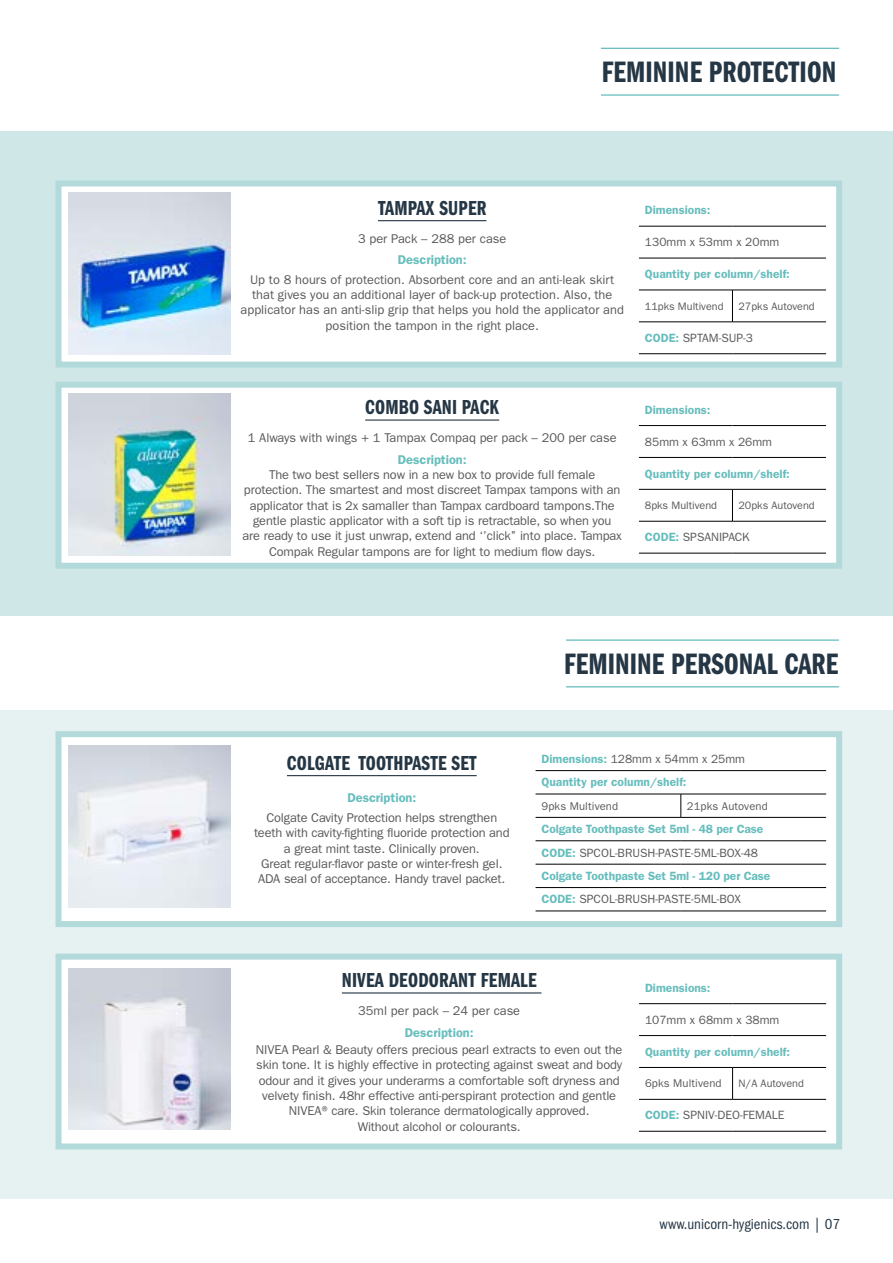
<style>
.page{position:relative;width:893px;height:1263px;background:#fff}
.page>*{position:absolute;margin:0;border:0;box-sizing:border-box;transform-origin:0 0}
.t1{font:30.6px "ITC Franklin Gothic Std Dm Cp";letter-spacing:.005em;color:#253645}
.t2{font:21px "ITC Franklin Gothic Std Dm Cp";letter-spacing:.01em;color:#253645}
.t3{font:condensed 15px "ITC Franklin Gothic Std";color:#253645}
.t4{font:12.75px/15.3px "ITC Franklin Gothic Std";letter-spacing:-.01em;color:#58595b;text-align:center}
.t5{font:600 12.75px "ITC Franklin Gothic Std";color:#67bdbd}
.t6{font:600 12px/23.4px "ITC Franklin Gothic Std";color:#67bdbd}
.t7{font:12px "ITC Franklin Gothic Std";color:#58595b}
.t8{font:11.25px "ITC Franklin Gothic Std";letter-spacing:.01em;color:#58595b}
.t9{font:10.8px "ITC Franklin Gothic Std";color:#58595b}
.s1{font-weight:600;color:#67bdbd}
.s2{font-weight:400;color:#58595b}
</style>
<div class="page">
<div style="left:0;top:131px;width:893px;height:1067px;background:#d0e7e7"></div>
<div style="left:0;top:617px;width:893px;height:581px;background:#e6f1f1"></div>
<hr style="left:601px;top:48px;width:238px;height:1px;background:#67bdbd">
<hr style="left:601px;top:94px;width:238px;height:2px;background:#67bdbd">
<div style="left:56px;top:180px;width:786px;height:188px;background:#fff;border:6px solid #b3dada"></div>
<img style="left:69px;top:192px;width:161px;height:162px">
<hr style="left:378px;top:220px;width:108px;height:1px;background:#253645">
<hr style="left:639px;top:226px;width:93px;height:1px;background:#000">
<hr style="left:732px;top:226px;width:94px;height:1px;background:#000">
<hr style="left:639px;top:258px;width:93px;height:1px;background:#000">
<hr style="left:732px;top:258px;width:94px;height:1px;background:#000">
<hr style="left:639px;top:290px;width:93px;height:1px;background:#000">
<hr style="left:732px;top:290px;width:94px;height:1px;background:#000">
<hr style="left:639px;top:322px;width:93px;height:1px;background:#000">
<hr style="left:732px;top:322px;width:94px;height:1px;background:#000">
<hr style="left:639px;top:353px;width:93px;height:1px;background:#000">
<hr style="left:732px;top:353px;width:94px;height:1px;background:#000">
<hr style="left:732px;top:290px;width:1px;height:32px;background:#000">
<div style="left:56px;top:382px;width:786px;height:187px;background:#fff;border:6px solid #b3dada"></div>
<img style="left:69px;top:394px;width:161px;height:161px">
<hr style="left:365px;top:419px;width:134px;height:2px;background:#253645">
<hr style="left:639px;top:425px;width:93px;height:1px;background:#000">
<hr style="left:732px;top:425px;width:94px;height:1px;background:#000">
<hr style="left:639px;top:457px;width:93px;height:1px;background:#000">
<hr style="left:732px;top:457px;width:94px;height:1px;background:#000">
<hr style="left:639px;top:489px;width:93px;height:1px;background:#000">
<hr style="left:732px;top:489px;width:94px;height:1px;background:#000">
<hr style="left:639px;top:521px;width:93px;height:1px;background:#000">
<hr style="left:732px;top:521px;width:94px;height:1px;background:#000">
<hr style="left:639px;top:553px;width:93px;height:1px;background:#000">
<hr style="left:732px;top:553px;width:94px;height:1px;background:#000">
<hr style="left:732px;top:489px;width:1px;height:32px;background:#000">
<div style="left:56px;top:731px;width:786px;height:196px;background:#fff;border:6px solid #b3dada"></div>
<img style="left:69px;top:746px;width:161px;height:161px">
<hr style="left:287px;top:775px;width:190px;height:1px;background:#253645">
<hr style="left:536px;top:911px;width:145px;height:1px;background:#000">
<hr style="left:681px;top:911px;width:145px;height:1px;background:#000">
<hr style="left:536px;top:770px;width:145px;height:1px;background:#000">
<hr style="left:681px;top:770px;width:145px;height:1px;background:#000">
<hr style="left:536px;top:794px;width:145px;height:1px;background:#000">
<hr style="left:681px;top:794px;width:145px;height:1px;background:#000">
<hr style="left:536px;top:817px;width:145px;height:1px;background:#000">
<hr style="left:681px;top:817px;width:145px;height:1px;background:#000">
<hr style="left:536px;top:840px;width:145px;height:1px;background:#000">
<hr style="left:681px;top:840px;width:145px;height:1px;background:#000">
<hr style="left:536px;top:864px;width:145px;height:1px;background:#000">
<hr style="left:681px;top:864px;width:145px;height:1px;background:#000">
<hr style="left:536px;top:887px;width:145px;height:1px;background:#000">
<hr style="left:681px;top:887px;width:145px;height:1px;background:#000">
<svg style="left:681px;top:794px;width:1px;height:23px"></svg>
<div style="left:56px;top:953px;width:786px;height:196px;background:#fff;border:6px solid #b3dada"></div>
<img style="left:69px;top:968px;width:161px;height:162px">
<hr style="left:342px;top:992px;width:199px;height:1px;background:#253645">
<hr style="left:639px;top:1003px;width:94px;height:1px;background:#000">
<hr style="left:733px;top:1003px;width:93px;height:1px;background:#000">
<hr style="left:639px;top:1035px;width:94px;height:1px;background:#000">
<hr style="left:733px;top:1035px;width:93px;height:1px;background:#000">
<hr style="left:639px;top:1067px;width:94px;height:1px;background:#000">
<hr style="left:733px;top:1067px;width:93px;height:1px;background:#000">
<hr style="left:639px;top:1099px;width:94px;height:1px;background:#000">
<hr style="left:733px;top:1099px;width:93px;height:1px;background:#000">
<hr style="left:639px;top:1131px;width:94px;height:1px;background:#000">
<hr style="left:733px;top:1131px;width:93px;height:1px;background:#000">
<hr style="left:732px;top:1067px;width:1px;height:32px;background:#000">
<div style="left:0;top:617px;width:893px;height:93px;background:#fff"></div>
<hr style="left:566px;top:639px;width:273px;height:2px;background:#67bdbd">
<hr style="left:566px;top:686px;width:273px;height:1px;background:#67bdbd">
<h1 class="t1" style="left:602px;top:55px;width:236px">FEMININE PROTECTION</h1>
<h2 class="t2" style="left:378px;top:196px;width:110px">TAMPAX SUPER</h2>
<p class="t4" style="left:358px;top:231px;width:150px">3 per Pack – 288 per case</p>
<p class="t5" style="left:398px;top:252px;width:70px">Description:</p>
<p class="t4" style="left:241px;top:272px;width:385px">Up to 8 hours of protection. Absorbent core and an anti-leak skirt that gives you an additional layer of back-up protection. Also, the applicator has an anti-slip grip that helps you hold the applicator and position the tampon in the right place.</p>
<p class="t6" style="left:645px;top:199px;width:67px">Dimensions:</p>
<p class="t7" style="left:645px;top:235px;width:136px">130mm x 53mm x 20mm</p>
<p class="t6" style="left:645px;top:262px;width:146px">Quantity per column/shelf:</p>
<p class="t9" style="left:645px;top:300px;width:80px">11pks Multivend</p>
<p class="t9" style="left:738px;top:300px;width:78px">27pks Autovend</p>
<p class="t7" style="left:645px;top:331px;width:110px"><span class="s1">CODE:</span> SPTAM-SUP-3</p>
<h2 class="t2" style="left:365px;top:396px;width:135px">COMBO SANI PACK</h2>
<p class="t4" style="left:248px;top:430px;width:370px">1 Always with wings + 1 Tampax Compaq per pack – 200 per case</p>
<p class="t5" style="left:398px;top:452px;width:70px">Description:</p>
<p class="t4" style="left:243px;top:467px;width:381px">The two best sellers now in a new box to provide full female protection. The smartest and most discreet Tampax tampons with an applicator that is 2x samaller than Tampax cardboard tampons.The gentle plastic applicator with a soft tip is retractable, so when you<br>are ready to use it just unwrap, extend and ‘’click’’ into place. Tampax Compak Regular tampons are for light to medium flow days.</p>
<p class="t6" style="left:645px;top:398px;width:67px">Dimensions:</p>
<p class="t7" style="left:645px;top:435px;width:129px">85mm x 63mm x 26mm</p>
<p class="t6" style="left:645px;top:462px;width:146px">Quantity per column/shelf:</p>
<p class="t9" style="left:645px;top:499px;width:74px">8pks Multivend</p>
<p class="t9" style="left:738px;top:499px;width:78px">20pks Autovend</p>
<p class="t7" style="left:645px;top:530px;width:106px"><span class="s1">CODE:</span> SPSANIPACK</p>
<h2 class="t2" style="left:287px;top:751px;width:191px">COLGATE TOOTHPASTE SET</h2>
<p class="t5" style="left:347px;top:790px;width:70px">Description:</p>
<p class="t4" style="left:254px;top:810px;width:257px">Colgate Cavity Protection helps strengthen teeth with cavity-fighting fluoride protection and a great mint taste. Clinically proven.<br>Great regular-flavor paste or winter-fresh gel.<br>ADA seal of acceptance. Handy travel packet.</p>
<h1 class="t1" style="left:564px;top:647px;width:276px">FEMININE PERSONAL CARE</h1>
<p class="t6" style="left:542px;top:747px;width:205px">Dimensions: <span class="s2">128mm x 54mm x 25mm<br></span>Quantity per column/shelf:</p>
<p class="t8" style="left:542px;top:799px;width:78px">9pks Multivend</p>
<p class="t8" style="left:687px;top:799px;width:82px">21pks Autovend</p>
<p class="t6" style="left:542px;top:817px;width:230px">Colgate Toothpaste Set 5ml - 48 per Case CODE: <span class="s2">SPCOL-BRUSH-PASTE-5ML-BOX-48<br></span>Colgate Toothpaste Set 5ml - 120 per Case CODE: <span class="s2">SPCOL-BRUSH-PASTE-5ML-BOX</span></p>
<h2 class="t2" style="left:342px;top:968px;width:196px">NIVEA DEODORANT FEMALE</h2>
<p class="t4" style="left:358px;top:1003px;width:163px">35ml per pack – 24 per case</p>
<p class="t5" style="left:405px;top:1025px;width:70px">Description:</p>
<p class="t4" style="left:256px;top:1042px;width:368px">NIVEA Pearl &amp; Beauty offers precious pearl extracts to even out the skin tone. It is highly effective in protecting against sweat and body odour and it gives your underarms a comfortable soft dryness and velvety finish. 48hr effective anti-perspirant protection and gentle NIVEA® care. Skin tolerance dermatologically approved.<br>Without alcohol or colourants.</p>
<p class="t6" style="left:645px;top:976px;width:67px">Dimensions:</p>
<p class="t7" style="left:645px;top:1013px;width:136px">107mm x 68mm x 38mm</p>
<p class="t6" style="left:645px;top:1040px;width:146px">Quantity per column/shelf:</p>
<p class="t8" style="left:645px;top:1077px;width:78px">6pks Multivend</p>
<p class="t9" style="left:739px;top:1077px;width:67px">N/A Autovend</p>
<p class="t7" style="left:645px;top:1108px;width:141px"><span class="s1">CODE:</span> SPNIV-DEO-FEMALE</p>
<p class="t3" style="left:660px;top:1216px;width:182px">www.unicorn-hygienics.com | 07</p>
</div>
